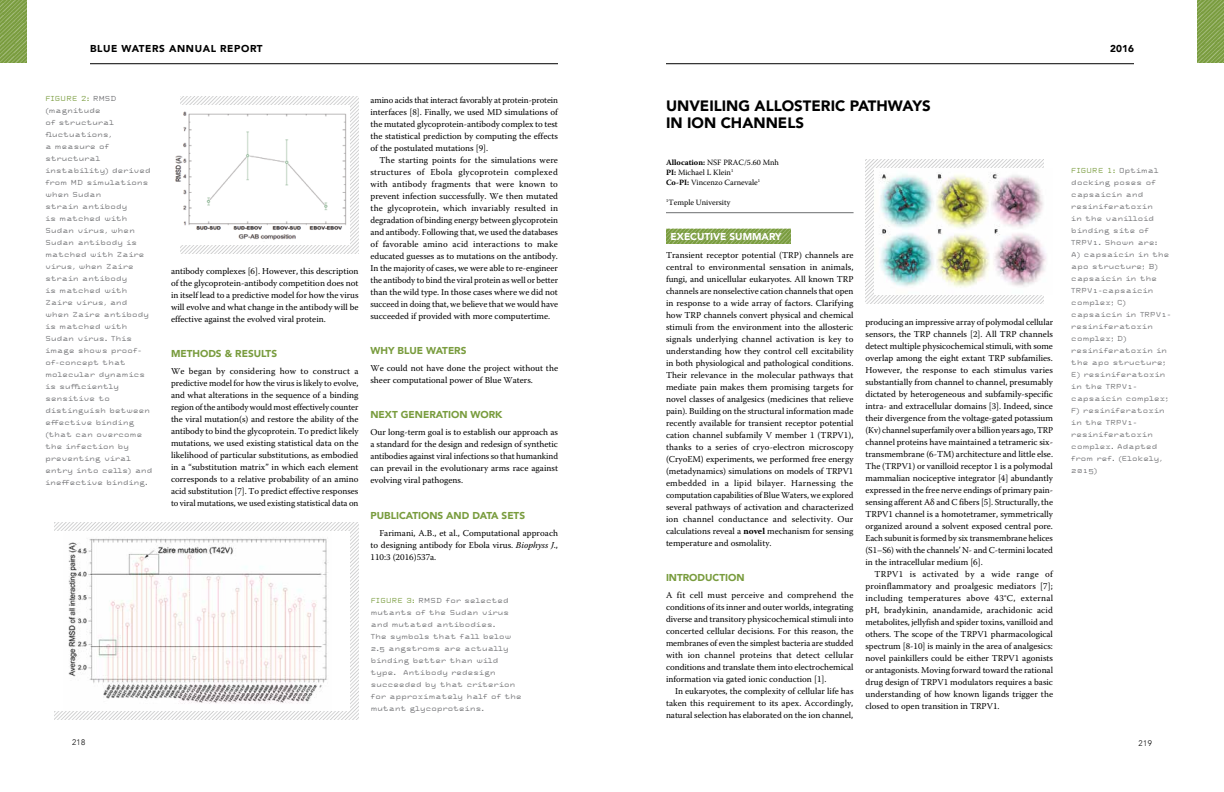
<style>
.page{position:relative;width:1224px;height:792px;background:#fff}
.page>*{position:absolute;margin:0;border:0;box-sizing:border-box;transform-origin:0 0}
.t1{font:900 15px/17px "Avenir";color:#000}
.t2{font:900 10px "Avenir";color:#799c3e}
.t3{font:900 10px "Avenir";letter-spacing:.06em;color:#000}
.t4{font:900 10px "Avenir";color:#fff}
.t5{font:9px/12px "Warnock Pro";color:#000;text-align:justify}
.t6{font:8px/10px "Warnock Pro";color:#000}
.t7{font:300 8px "Avenir";letter-spacing:.06em;color:#000}
.t8{font:7px/12px "Tronic OT";letter-spacing:-.07em;color:#6d6e71}
.s1{color:#799c3e}
.s2{font-style:italic}
.s3{font-weight:700}
</style>
<div class="page">
<img style="left:666px;top:229px;width:124px;height:15px">
<img style="left:0;top:0;width:27px;height:63px">
<img style="left:1197px;top:0;width:27px;height:63px">
<img style="left:180px;top:96px;width:179px;height:158px">
<img style="left:54px;top:522px;width:305px;height:198px">
<div style="left:171px;top:105px;width:179px;height:139px;background:#fff"></div>
<img style="left:175px;top:111px;width:172px;height:129px">
<div style="left:45px;top:531px;width:305px;height:180px;background:#fff"></div>
<img style="left:68px;top:538px;width:259px;height:166px">
<hr style="left:666px;top:212px;width:188px;height:1px;background:#6d6e71">
<img style="left:865px;top:159px;width:179px;height:144px">
<img style="left:874px;top:168px;width:173px;height:126px">
<hr style="left:666px;top:63px;width:468px;height:1px;background:#000">
<hr style="left:90px;top:63px;width:468px;height:1px;background:#000">
<p class="t3" style="left:90px;top:40px;width:174px">BLUE WATERS ANNUAL REPORT</p>
<p class="t3" style="left:1110px;top:40px;width:25px">2016</p>
<p class="t8" style="left:45px;top:92px;width:109px"><span class="s1">FIGURE 2:</span> RMSD (magnitude<br>of structural fluctuations,<br>a measure of structural instability) derived from MD simulations when Sudan<br>strain antibody<br>is matched with<br>Sudan virus, when<br>Sudan antibody is matched with Zaire virus, when Zaire strain antibody<br>is matched with<br>Zaire virus, and when Zaire antibody is matched with<br>Sudan virus. This image shows proof&shy;of-concept that molecular dynamics is sufficiently sensitive to distinguish between effective binding (that can overcome the infection by preventing viral entry into cells) and ineffective binding.</p>
<p class="t5" style="left:171px;top:265px;width:189px">antibody complexes [6]. However, this description of the glycoprotein-antibody competition does not in itself lead to a predictive model for how the virus will evolve and what change in the antibody will be effective against the evolved viral protein.</p>
<p class="t2" style="left:171px;top:345px;width:108px">METHODS &amp; RESULTS</p>
<p class="t5" style="left:171px;top:365px;width:189px">We began by considering how to construct a predictive model for how the virus is likely to evolve, and what alterations in the sequence of a binding region of the antibody would most effectively counter the viral mutation(s) and restore the ability of the antibody to bind the glycoprotein. To predict likely mutations, we used existing statistical data on the likelihood of particular substitutions, as embodied in a “substitution matrix” in which each element corresponds to a relative probability of an amino acid substitution [7]. To predict effective responses to viral mutations, we used existing statistical data on</p>
<p class="t5" style="left:370px;top:94px;width:189px">amino acids that interact favorably at protein-protein interfaces [8]. Finally, we used MD simulations of the mutated glycoprotein-antibody complex to test the statistical prediction by computing the effects of the postulated mutations [9].</p>
<p class="t5" style="left:370px;top:154px;width:189px;text-indent:9px">The starting points for the simulations were structures of Ebola glycoprotein complexed with antibody fragments that were known to prevent infection successfully. We then mutated the glycoprotein, which invariably resulted in degradation of binding energy between glycoprotein and antibody. Following that, we used the databases of favorable amino acid interactions to make educated guesses as to mutations on the antibody.<br>In the majority of cases, we were able to re-engineer the antibody to bind the viral protein as well or better than the wild type. In those cases where we did not succeed in doing that, we believe that we would have succeeded if provided with more computertime.</p>
<p class="t2" style="left:370px;top:342px;width:98px">WHY BLUE WATERS</p>
<p class="t5" style="left:370px;top:362px;width:189px">We could not have done the project without the sheer computational power of Blue Waters.</p>
<p class="t2" style="left:370px;top:406px;width:134px">NEXT GENERATION WORK</p>
<p class="t5" style="left:370px;top:426px;width:189px">Our long-term goal is to establish our approach as a standard for the design and redesign of synthetic antibodies against viral infections so that humankind can prevail in the evolutionary arms race against evolving viral pathogens.</p>
<p class="t2" style="left:370px;top:507px;width:156px">PUBLICATIONS AND DATA SETS</p>
<p class="t5" style="left:370px;top:527px;width:189px;text-indent:9px">Farimani, A.B., et al., Computational approach to designing antibody for Ebola virus. <span class="s2">Biophyss J</span>., 110:3 (2016)537a.</p>
<p class="t8" style="left:371px;top:594px;width:153px"><span class="s1">FIGURE 3:</span> RMSD for selected mutants of the Sudan virus and mutated antibodies.<br>The symbols that fall below<br>2.5 angstroms are actually binding better than wild type. Antibody redesign succeeded by that criterion for approximately half of the mutant glycoproteins.</p>
<h1 class="t1" style="left:666px;top:97px;width:266px">UNVEILING ALLOSTERIC PATHWAYS<br>IN ION CHANNELS</h1>
<p class="t6" style="left:666px;top:157px;width:115px"><span class="s3">Allocation:</span> NSF PRAC/5.60 Mnh<br><span class="s3">PI:</span> Michael L Klein<sup>1<br></sup><span class="s3">Co-PI:</span> Vincenzo Carnevale<sup>1</sup></p>
<p class="t6" style="left:666px;top:197px;width:66px"><sup>1</sup>Temple University</p>
<p class="t4" style="left:670px;top:228px;width:113px">EXECUTIVE SUMMARY</p>
<p class="t5" style="left:666px;top:249px;width:189px">Transient receptor potential (TRP) channels are central to environmental sensation in animals, fungi, and unicellular eukaryotes. All known TRP channels are nonselective cation channels that open in response to a wide array of factors. Clarifying how TRP channels convert physical and chemical stimuli from the environment into the allosteric signals underlying channel activation is key to understanding how they control cell excitability in both physiological and pathological conditions.<br>Their relevance in the molecular pathways that mediate pain makes them promising targets for novel classes of analgesics (medicines that relieve pain). Building on the structural information made recently available for transient receptor potential cation channel subfamily V member 1 (TRPV1), thanks to a series of cryo-electron microscopy (CryoEM) experiments, we performed free energy (metadynamics) simulations on models of TRPV1 embedded in a lipid bilayer. Harnessing the computation capabilities of Blue Waters, we explored several pathways of activation and characterized ion channel conductance and selectivity. Our calculations reveal a <span class="s3">novel</span> mechanism for sensing temperature and osmolality.</p>
<p class="t2" style="left:666px;top:569px;width:80px">INTRODUCTION</p>
<p class="t5" style="left:666px;top:589px;width:189px">A fit cell must perceive and comprehend the conditions of its inner and outer worlds, integrating diverse and transitory physicochemical stimuli into concerted cellular decisions. For this reason, the membranes of even the simplest bacteria are studded with ion channel proteins that detect cellular conditions and translate them into electrochemical information via gated ionic conduction [1].</p>
<p class="t5" style="left:666px;top:685px;width:189px;text-indent:9px">In eukaryotes, the complexity of cellular life has taken this requirement to its apex. Accordingly, natural selection has elaborated on the ion channel,</p>
<p class="t5" style="left:866px;top:316px;width:189px">producing an impressive array of polymodal cellular sensors, the TRP channels [2]. All TRP channels detect multiple physicochemical stimuli, with some overlap among the eight extant TRP subfamilies.<br>However, the response to each stimulus varies substantially from channel to channel, presumably dictated by heterogeneous and subfamily-specific intra- and extracellular domains [3]. Indeed, since their divergence from the voltage-gated potassium (Kv) channel superfamily over a billion years ago, TRP channel proteins have maintained a tetrameric six&shy;transmembrane (6-TM) architecture and little else.<br>The (TRPV1) or vanilloid receptor 1 is a polymodal mammalian nociceptive integrator [4] abundantly expressed in the free nerve endings of primary pain&shy;sensing afferent Aδ and C fibers [5]. Structurally, the TRPV1 channel is a homotetramer, symmetrically organized around a solvent exposed central pore.<br>Each subunit is formed by six transmembrane helices (S1–S6) with the channels’ N- and C-termini located in the intracellular medium [6].</p>
<p class="t5" style="left:866px;top:568px;width:189px;text-indent:9px">TRPV1 is activated by a wide range of proinflammatory and proalgesic mediators [7]; including temperatures above 43°C, external pH, bradykinin, anandamide, arachidonic acid metabolites, jellyfish and spider toxins, vanilloid and others. The scope of the TRPV1 pharmacological spectrum [8-10] is mainly in the area of analgesics: novel painkillers could be either TRPV1 agonists or antagonists. Moving forward toward the rational drug design of TRPV1 modulators requires a basic understanding of how known ligands trigger the closed to open transition in TRPV1.</p>
<p class="t8" style="left:1071px;top:164px;width:102px"><span class="s1">FIGURE 1:</span> Optimal docking poses of capsaicin and resiniferatoxin<br>in the vanilloid binding site of<br>TRPV1. Shown are:<br>A) capsaicin in the apo structure; B) capsaicin in the<br>TRPV1-capsaicin complex; C) capsaicin in TRPV1- resiniferatoxin complex; D) resiniferatoxin in the apo structure;<br>E) resiniferatoxin in the TRPV1- capsaicin complex;<br>F) resiniferatoxin in the TRPV1- resiniferatoxin complex. Adapted from ref. (Elokely,<br>2015)</p>
<p class="t7" style="left:72px;top:738px;width:15px">218</p>
<p class="t7" style="left:1139px;top:738px;width:15px">219</p>
</div>
